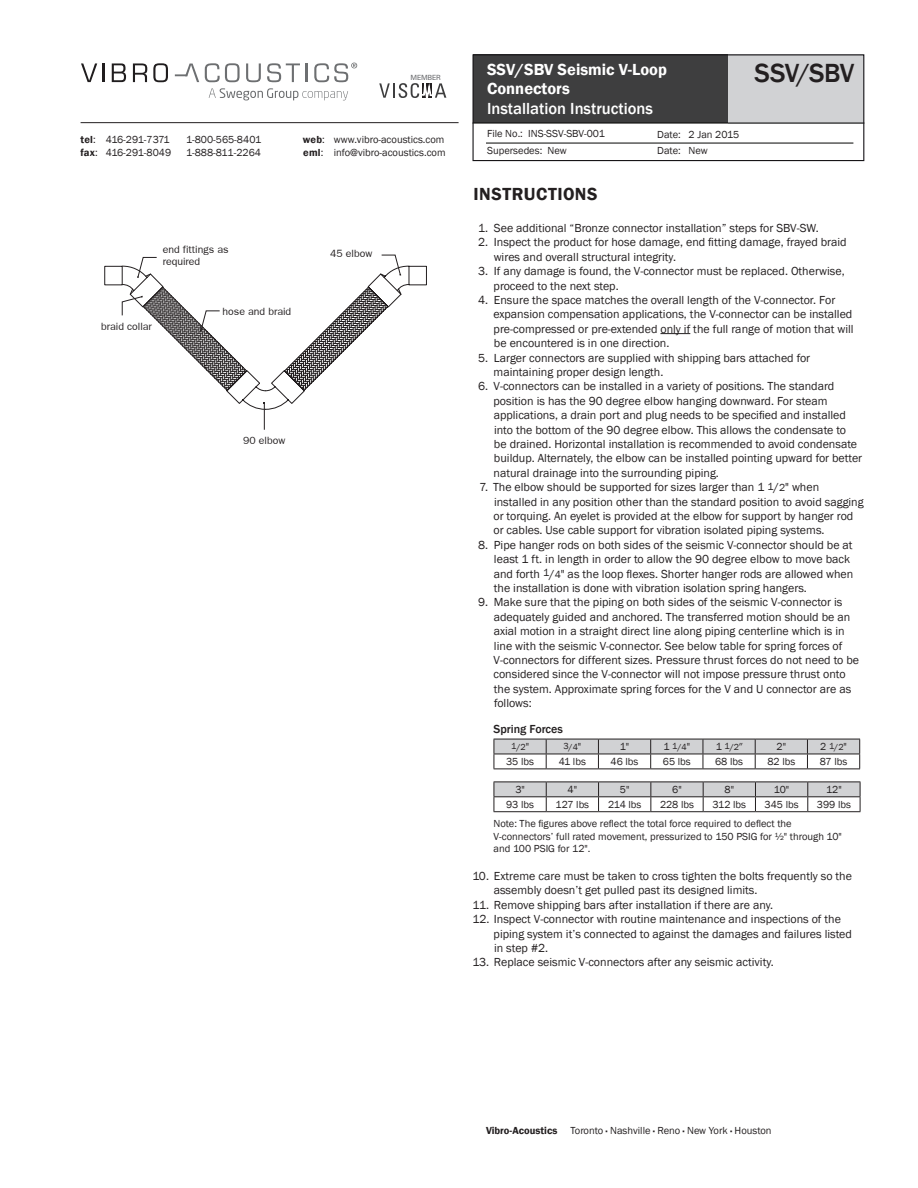
<style>
.page{position:relative;width:918px;height:1188px;background:#fff}
.page>*{position:absolute;margin:0;border:0;box-sizing:border-box;transform-origin:0 0}
.t1{font:500 27px "Franklin Gothic";letter-spacing:-.015em;color:#231f20}
.t2{font:600 18px "Franklin Gothic";letter-spacing:.025em;color:#fff}
.t3{font:600 18px "Franklin Gothic";letter-spacing:.025em;color:#231f20}
.t4{font:600 16.5px/19.8px "Franklin Gothic";color:#fff}
.t5{font:500 16.5px "Franklin Gothic";color:#fff}
.t6{font:12px/14.4px "Franklin Gothic";color:#231f20}
.t7{font:500 12px "Franklin Gothic";color:#231f20}
.t8{font:10.5px/12.6px "Franklin Gothic";color:#231f20}
.t9{font:10.5px/12.6px "Franklin Gothic";color:#231f20}
.t10{font:600 10.5px/12.6px "Franklin Gothic";color:#231f20}
.t11{font:10.5px/12.6px "Franklin Gothic";letter-spacing:-.035em;color:#231f20}
.t12{font:9px "Franklin Gothic";color:#231f20}
.t13{font:7.05px "Univers LT Std";letter-spacing:-.035em;color:#6c6d70}
.s1{font-weight:400}
.s2{font-size:10.5px}
.s3{font-weight:600}
</style>
<div class="page">
<div style="left:473px;top:55px;width:390px;height:68px;background:#3e3e3f"></div>
<div style="left:728px;top:54px;width:135px;height:69px;background:#d1d2d4"></div>
<hr style="left:486px;top:143px;width:367px;height:1px;background:#040503">
<hr style="left:472px;top:123px;width:392px;height:1px;background:#040503">
<div style="left:472px;top:54px;width:392px;height:107px;border:1px solid #171518"></div>
<hr style="left:660px;top:333px;width:30px;height:1px;background:#231f20">
<svg style="left:494px;top:739px;width:366px;height:30px"></svg>
<hr style="left:494px;top:769px;width:52px;height:1px;background:#231f20">
<hr style="left:546px;top:769px;width:52px;height:1px;background:#231f20">
<hr style="left:598px;top:769px;width:53px;height:1px;background:#231f20">
<hr style="left:651px;top:769px;width:52px;height:1px;background:#231f20">
<hr style="left:703px;top:769px;width:52px;height:1px;background:#231f20">
<hr style="left:755px;top:769px;width:52px;height:1px;background:#231f20">
<hr style="left:807px;top:769px;width:53px;height:1px;background:#231f20">
<svg style="left:494px;top:782px;width:367px;height:29px"></svg>
<hr style="left:494px;top:811px;width:52px;height:1px;background:#231f20">
<hr style="left:546px;top:811px;width:53px;height:1px;background:#231f20">
<hr style="left:599px;top:811px;width:52px;height:1px;background:#231f20">
<hr style="left:651px;top:811px;width:52px;height:1px;background:#231f20">
<hr style="left:703px;top:811px;width:52px;height:1px;background:#231f20">
<hr style="left:755px;top:811px;width:53px;height:1px;background:#231f20">
<hr style="left:808px;top:811px;width:52px;height:1px;background:#231f20">
<svg style="left:104px;top:266px;width:323px;height:144px"></svg>
<hr style="left:81px;top:122px;width:378px;height:1px;background:#231f20">
<svg style="left:81px;top:63px;width:16px;height:19px"></svg>
<svg style="left:103px;top:63px;width:2px;height:19px"></svg>
<svg style="left:112px;top:63px;width:14px;height:19px"></svg>
<svg style="left:133px;top:63px;width:14px;height:19px"></svg>
<svg style="left:153px;top:63px;width:15px;height:19px"></svg>
<svg style="left:175px;top:64px;width:24px;height:18px"></svg>
<svg style="left:205px;top:63px;width:35px;height:19px"></svg>
<svg style="left:246px;top:63px;width:15px;height:19px"></svg>
<svg style="left:267px;top:63px;width:33px;height:19px"></svg>
<svg style="left:306px;top:63px;width:2px;height:19px"></svg>
<svg style="left:314px;top:63px;width:43px;height:19px"></svg>
<svg style="left:209px;top:88px;width:139px;height:12px"></svg>
<svg style="left:379px;top:83px;width:67px;height:15px"></svg>
<p class="t13" style="left:411px;top:74px;width:32px">MEMBER</p>
<p class="t11" style="left:106px;top:134px;width:67px">416-291-7371<br>416-291-8049</p>
<p class="t8" style="left:186px;top:134px;width:77px">1-800-565-8401<br>1-888-811-2264</p>
<p class="t10" style="left:80px;top:134px;width:19px">tel<span class="s1">: </span>fax<span class="s1">:</span></p>
<p class="t10" style="left:303px;top:134px;width:23px">web<span class="s1">: </span>eml<span class="s1">:</span></p>
<p class="t8" style="left:334px;top:134px;width:113px">www.vibro-acoustics.com info@vibro-acoustics.com</p>
<p class="t9" style="left:163px;top:243px;width:67px">end fittings as required</p>
<p class="t9" style="left:330px;top:247px;width:44px">45 elbow</p>
<p class="t9" style="left:101px;top:320px;width:52px">braid collar</p>
<p class="t9" style="left:223px;top:305px;width:70px">hose and braid</p>
<p class="t9" style="left:243px;top:434px;width:44px">90 elbow</p>
<h3 class="t4" style="left:487px;top:59px;width:181px">SSV/SBV Seismic V-Loop<br>Connectors</h3>
<h3 class="t5" style="left:487px;top:99px;width:167px">Installation Instructions</h3>
<h2 class="t2" style="left:487px;top:59px;width:248px">INSTALLATION INSTRUCTIONS</h2>
<p class="t8" style="left:487px;top:126px;width:119px;line-height:16.5px">File No.: INS-SSV-SBV-001<br>Supersedes: New</p>
<p class="t8" style="left:657px;top:126px;width:84px;line-height:16.5px">Date: 2 Jan 2015<br>Date: New</p>
<h1 class="t1" style="left:754px;top:56px;width:102px">SSV/SBV</h1>
<h2 class="t3" style="left:474px;top:182px;width:126px">INSTRUCTIONS</h2>
<p class="t6" style="left:478px;top:221px;width:342px">1. See additional “Bronze connector installation” steps for SBV-SW.</p>
<p class="t6" style="left:494px;top:235px;width:355px;text-indent:-16px">2. Inspect the product for hose damage, end fitting damage, frayed braid wires and overall structural integrity.</p>
<p class="t6" style="left:494px;top:264px;width:353px;text-indent:-15px">3. If any damage is found, the V-connector must be replaced. Otherwise, proceed to the next step.</p>
<p class="t6" style="left:493px;top:293px;width:362px;text-indent:-15px">4. Ensure the space matches the overall length of the V-connector. For expansion compensation applications, the V-connector can be installed pre-compressed or pre-extended only if the full range of motion that will be encountered is in one direction.</p>
<p class="t6" style="left:494px;top:351px;width:318px;text-indent:-15px">5. Larger connectors are supplied with shipping bars attached for maintaining proper design length.</p>
<p class="t6" style="left:494px;top:379px;width:370px;text-indent:-15px">6. V-connectors can be installed in a variety of positions. The standard position is has the 90 degree elbow hanging downward. For steam applications, a drain port and plug needs to be specified and installed into the bottom of the 90 degree elbow. This allows the condensate to<br>be drained. Horizontal installation is recommended to avoid condensate buildup. Alternately, the elbow can be installed pointing upward for better natural drainage into the surrounding piping.</p>
<p class="t6" style="left:493px;top:480px;width:372px;text-indent:-14px">7. The elbow should be supported for sizes larger than 1 <span class="s2">1</span>/<span class="s2">2</span>" when installed in any position other than the standard position to avoid sagging or torquing. An eyelet is provided at the elbow for support by hanger rod or cables. Use cable support for vibration isolated piping systems.</p>
<p class="t6" style="left:494px;top:538px;width:361px;text-indent:-16px">8. Pipe hanger rods on both sides of the seismic V-connector should be at least 1 ft. in length in order to allow the 90 degree elbow to move back and forth <span class="s2">1</span>/<span class="s2">4</span>" as the loop flexes. Shorter hanger rods are allowed when the installation is done with vibration isolation spring hangers.</p>
<p class="t6" style="left:493px;top:595px;width:367px;text-indent:-15px">9. Make sure that the piping on both sides of the seismic V-connector is adequately guided and anchored. The transferred motion should be an axial motion in a straight direct line along piping centerline which is in line with the seismic V-connector. See below table for spring forces of V-connectors for different sizes. Pressure thrust forces do not need to be considered since the V-connector will not impose pressure thrust onto the system. Approximate spring forces for the V and U connector are as follows:</p>
<p class="t7" style="left:494px;top:721px;width:71px">Spring Forces</p>
<p class="t12" style="left:511px;top:742px;width:19px">1/2<span class="s2">"</span></p>
<p class="t12" style="left:563px;top:742px;width:19px">3/4<span class="s2">"</span></p>
<p class="t8" style="left:620px;top:741px;width:11px">1"</p>
<p class="t12" style="left:663px;top:742px;width:28px"><span class="s2">1</span> 1/4<span class="s2">"</span></p>
<p class="t12" style="left:716px;top:742px;width:28px"><span class="s2">1</span> 1/2<span class="s2">″</span></p>
<p class="t8" style="left:777px;top:741px;width:11px">2"</p>
<p class="t12" style="left:820px;top:742px;width:28px"><span class="s2">2</span> 1/2<span class="s2">"</span></p>
<p class="t8" style="left:506px;top:756px;width:29px">35 lbs</p>
<p class="t8" style="left:559px;top:756px;width:29px">41 lbs</p>
<p class="t8" style="left:611px;top:756px;width:29px">46 lbs</p>
<p class="t8" style="left:663px;top:756px;width:29px">65 lbs</p>
<p class="t8" style="left:715px;top:756px;width:29px">68 lbs</p>
<p class="t8" style="left:767px;top:756px;width:29px">82 lbs</p>
<p class="t8" style="left:820px;top:756px;width:29px">87 lbs</p>
<p class="t8" style="left:515px;top:783px;width:11px">3"</p>
<p class="t8" style="left:568px;top:783px;width:11px">4"</p>
<p class="t8" style="left:620px;top:783px;width:11px">5"</p>
<p class="t8" style="left:672px;top:783px;width:11px">6"</p>
<p class="t8" style="left:725px;top:783px;width:11px">8"</p>
<p class="t8" style="left:774px;top:783px;width:17px">10"</p>
<p class="t8" style="left:826px;top:783px;width:17px">12"</p>
<p class="t8" style="left:506px;top:798px;width:29px">93 lbs</p>
<p class="t8" style="left:556px;top:798px;width:35px">127 lbs</p>
<p class="t8" style="left:608px;top:798px;width:35px">214 lbs</p>
<p class="t8" style="left:660px;top:798px;width:36px">228 lbs</p>
<p class="t8" style="left:713px;top:798px;width:35px">312 lbs</p>
<p class="t8" style="left:765px;top:798px;width:36px">345 lbs</p>
<p class="t8" style="left:817px;top:798px;width:36px">399 lbs</p>
<p class="t8" style="left:494px;top:818px;width:350px">Note: The figures above reflect the total force required to deflect the<br>V-connectors’ full rated movement, pressurized to 150 PSIG for ½" through 10" and 100 PSIG for 12".</p>
<p class="t6" style="left:494px;top:869px;width:360px;text-indent:-21px">10. Extreme care must be taken to cross tighten the bolts frequently so the assembly doesn’t get pulled past its designed limits.</p>
<p class="t6" style="left:472px;top:898px;width:302px">11. Remove shipping bars after installation if there are any.</p>
<p class="t6" style="left:494px;top:912px;width:360px;text-indent:-21px">12. Inspect V-connector with routine maintenance and inspections of the piping system it’s connected to against the damages and failures listed in step #2.</p>
<p class="t6" style="left:472px;top:955px;width:303px">13. Replace seismic V-connectors after any seismic activity.</p>
<p class="t10" style="left:486px;top:1124px;width:73px">Vibro-Acoustics</p>
<p class="t8" style="left:570px;top:1124px;width:203px">Toronto <span class="s3">·</span> Nashville <span class="s3">·</span> Reno <span class="s3">·</span> New York <span class="s3">·</span> Houston</p>
</div>
